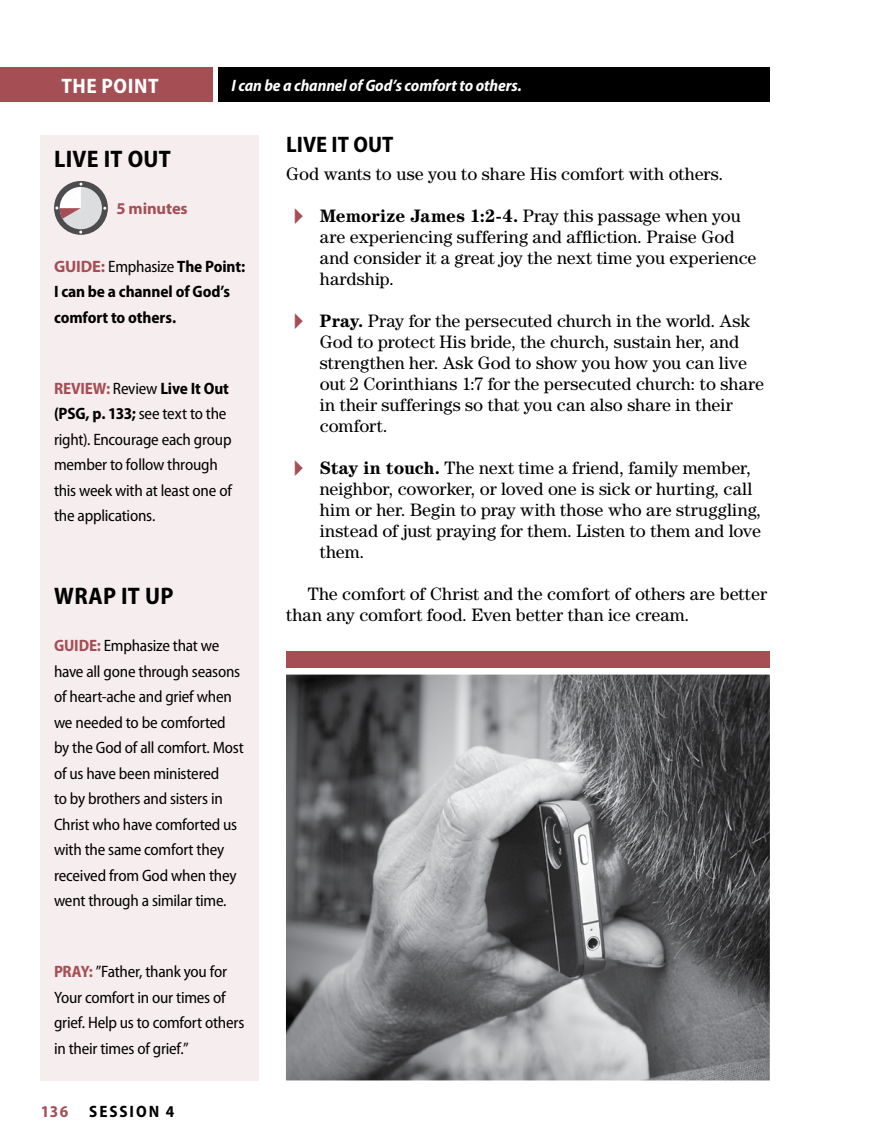
<style>
.page{position:relative;width:878px;height:1148px;background:#fff}
.page>*{position:absolute;margin:0;border:0;box-sizing:border-box;transform-origin:0 0}
.t1{font:700 semi-condensed 24px "Myriad Pro";letter-spacing:.01em;color:#000}
.t2{font:700 semi-condensed 22.5px "Myriad Pro";letter-spacing:.005em;color:#000}
.t3{font:700 semi-condensed 21px "Myriad Pro";letter-spacing:.025em;color:#fff}
.t4{font:18px/21px "Century Std";color:#000}
.t5{font:semi-condensed 16.5px/25.5px "Myriad Pro";letter-spacing:-.015em;color:#000}
.t6{font:700 semi-condensed 16.5px/25.5px "Myriad Pro";letter-spacing:-.005em;color:#000}
.t7{font:italic 700 semi-condensed 16.5px "Myriad Pro";letter-spacing:-.005em;color:#fff}
.t8{font:700 16.5px "Myriad Pro";letter-spacing:-.01em;color:#a54f55}
.t9{font:700 semi-condensed 16.5px "Myriad Pro";color:#a54f55}
.s1{font-stretch:normal;color:#a54f55}
.s2{font-weight:400}
.s3{font-weight:700;color:#a54f55}
.s4{font-weight:700}
</style>
<div class="page">
<div style="left:0;top:68px;width:213px;height:34px;background:#a54f55"></div>
<div style="left:218px;top:68px;width:552px;height:34px;background:#000"></div>
<img style="left:286px;top:674px;width:484px;height:406px">
<div style="left:286px;top:652px;width:483px;height:16px;background:#a54f55"></div>
<div style="left:40px;top:135px;width:219px;height:945px;background:#f6edee"></div>
<svg style="left:54px;top:181px;width:54px;height:54px"></svg>
<p class="t3" style="left:62px;top:74px;width:98px">THE POINT</p>
<p class="t7" style="left:231px;top:76px;width:292px">I can be a channel of God’s comfort to others.</p>
<h1 class="t1" style="left:54px;top:145px;width:118px">LIVE IT OUT</h1>
<p class="t8" style="left:116px;top:199px;width:73px">5 minutes</p>
<p class="t6" style="left:54px;top:253px;width:193px"><span class="s1">GUIDE:</span> <span class="s2">Emphasize</span> The Point:<br>I can be a channel of God’s comfort to others.</p>
<p class="t5" style="left:54px;top:375px;width:179px"><span class="s3">REVIEW:</span> Review <span class="s4">Live It Out (PSG, p. 133;</span> see text to the right). Encourage each group member to follow through this week with at least one of the applications.</p>
<h1 class="t1" style="left:54px;top:582px;width:121px">WRAP IT UP</h1>
<p class="t5" style="left:54px;top:633px;width:191px"><span class="s3">GUIDE:</span> Emphasize that we have all gone through seasons of heart-ache and grief when we needed to be comforted by the God of all comfort. Most of us have been ministered<br>to by brothers and sisters in<br>Christ who have comforted us with the same comfort they received from God when they went through a similar time.</p>
<p class="t5" style="left:54px;top:959px;width:192px"><span class="s3">PRAY:</span> ”Father, thank you for<br>Your comfort in our times of grief. Help us to comfort others in their times of grief.”</p>
<p class="t9" style="left:40px;top:1102px;width:29px">136</p>
<p class="t6" style="left:89px;top:1099px;width:87px">Session 4</p>
<p class="t2" style="left:286px;top:132px;width:109px">LIVE IT OUT</p>
<p class="t4" style="left:286px;top:163px;width:439px">God wants to use you to share His comfort with others.</p>
<p class="t4" style="left:320px;top:205px;width:438px"><span class="s4">Memorize James 1:2-4.</span> Pray this passage when you are experiencing suffering and affliction. Praise God and consider it a great joy the next time you experience hardship.</p>
<p class="t4" style="left:320px;top:310px;width:446px"><span class="s4">Pray.</span> Pray for the persecuted church in the world. Ask God to protect His bride, the church, sustain her, and strengthen her. Ask God to show you how you can live out 2 Corinthians 1:7 for the persecuted church: to share in their sufferings so that you can also share in their comfort.</p>
<p class="t4" style="left:320px;top:457px;width:443px"><span class="s4">Stay in touch.</span> The next time a friend, family member, neighbor, coworker, or loved one is sick or hurting, call him or her. Begin to pray with those who are struggling, instead of just praying for them. Listen to them and love them.</p>
<p class="t4" style="left:286px;top:583px;width:482px;text-indent:22px">The comfort of Christ and the comfort of others are better than any comfort food. Even better than ice cream.</p>
</div>
